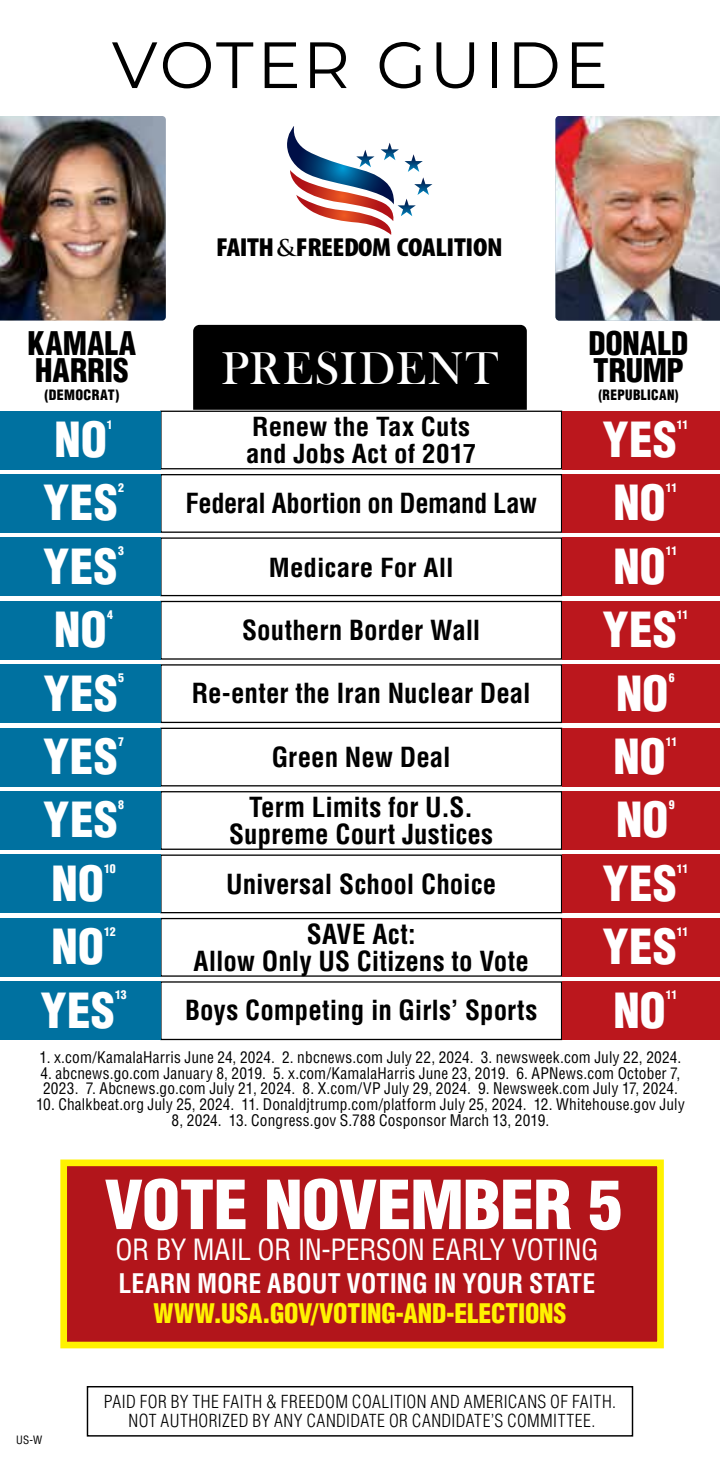
<style>
.page{position:relative;width:720px;height:1458px;background:#fff}
.page>*{position:absolute;margin:0;border:0;box-sizing:border-box;transform-origin:0 0}
.t1{font:900 condensed 65.92px "Helvetica LT Std";letter-spacing:-.02em;color:#fff;scale:1.05 1}
.t2{font:65.25px "Montserrat";letter-spacing:.045em;color:#000}
.t3{font:900 condensed 47.25px "Helvetica LT Std";letter-spacing:.01em;color:#fff}
.t4{font:47.25px "Bask Old Face";letter-spacing:.045em;color:#fff}
.t5{font:900 condensed 31.72px/27.9px "Helvetica LT Std";color:#000}
.t6{font:condensed 28.57px "Helvetica LT Std";letter-spacing:-.015em;color:#fff}
.t7{font:700 condensed 27px "Helvetica LT Std";color:#000}
.t8{font:900 condensed 26.32px "Helvetica LT Std";letter-spacing:-.005em;color:#fff200}
.t9{font:700 condensed 26.32px "Helvetica LT Std";letter-spacing:-.005em;color:#fff}
.t10{font:900 condensed 26.1px "Myriad Pro";letter-spacing:-.02em;color:#000;scale:1.11 1}
.t11{font:700 condensed 25.65px "Helvetica LT Std";letter-spacing:.005em;color:#000;scale:1.05 1}
.t12{font:300 condensed 17.55px/19.1px "Helvetica LT Std";letter-spacing:.025em;color:#000;text-align:center}
.t13{font:condensed 15.53px/15.8px "Helvetica LT Std";letter-spacing:.015em;color:#000}
.t14{font:900 condensed 13.95px "Helvetica LT Std";letter-spacing:.025em;color:#000;scale:.96 1}
.t15{font:900 condensed 13.95px "Helvetica LT Std";letter-spacing:.025em;color:#000}
.t16{font:900 condensed 11.7px "Helvetica LT Std";letter-spacing:-.025em;color:#fff}
.t17{font:condensed 11.25px "Helvetica LT Std";color:#000}
.s1{font-family:"Trajan Pro";font-weight:700;font-stretch:normal;font-size:22.5px}
</style>
<div class="page">
<div style="left:60px;top:1160px;width:603px;height:188px;background:#b2151b;border:7px solid #fff200"></div>
<svg style="left:287px;top:126px;width:145px;height:109px"></svg>
<img style="left:0;top:116px;width:166px;height:205px">
<img style="left:555px;top:116px;width:164px;height:205px">
<div style="left:160px;top:474px;width:402px;height:59px;border:1px solid #000"></div>
<div style="left:0;top:474px;width:160px;height:59px;background:#0071a0"></div>
<div style="left:562px;top:474px;width:157px;height:59px;background:#bb171d"></div>
<div style="left:160px;top:411px;width:402px;height:58px;border:1px solid #000"></div>
<div style="left:0;top:411px;width:160px;height:58px;background:#0071a0"></div>
<div style="left:562px;top:411px;width:157px;height:58px;background:#bb171d"></div>
<div style="left:160px;top:537px;width:402px;height:59px;border:1px solid #000"></div>
<div style="left:0;top:537px;width:160px;height:59px;background:#0071a0"></div>
<div style="left:562px;top:537px;width:157px;height:59px;background:#bb171d"></div>
<div style="left:160px;top:664px;width:402px;height:59px;border:1px solid #000"></div>
<div style="left:0;top:664px;width:160px;height:59px;background:#0071a0"></div>
<div style="left:562px;top:664px;width:157px;height:59px;background:#bb171d"></div>
<div style="left:160px;top:601px;width:402px;height:59px;border:1px solid #000"></div>
<div style="left:0;top:601px;width:160px;height:59px;background:#0071a0"></div>
<div style="left:562px;top:601px;width:157px;height:59px;background:#bb171d"></div>
<div style="left:160px;top:728px;width:402px;height:58px;border:1px solid #000"></div>
<div style="left:0;top:728px;width:160px;height:58px;background:#0071a0"></div>
<div style="left:562px;top:728px;width:157px;height:58px;background:#bb171d"></div>
<div style="left:160px;top:855px;width:402px;height:58px;border:1px solid #000"></div>
<div style="left:0;top:855px;width:160px;height:58px;background:#0071a0"></div>
<div style="left:562px;top:855px;width:157px;height:58px;background:#bb171d"></div>
<div style="left:160px;top:791px;width:402px;height:59px;border:1px solid #000"></div>
<div style="left:0;top:791px;width:160px;height:59px;background:#0071a0"></div>
<div style="left:562px;top:791px;width:157px;height:59px;background:#bb171d"></div>
<div style="left:160px;top:981px;width:402px;height:59px;border:1px solid #000"></div>
<div style="left:0;top:981px;width:160px;height:59px;background:#0071a0"></div>
<div style="left:562px;top:981px;width:157px;height:59px;background:#bb171d"></div>
<div style="left:193px;top:325px;width:333px;height:85px;background:#000"></div>
<div style="left:160px;top:918px;width:402px;height:59px;border:1px solid #000"></div>
<div style="left:0;top:918px;width:160px;height:59px;background:#0071a0"></div>
<div style="left:562px;top:918px;width:157px;height:59px;background:#bb171d"></div>
<div style="left:87px;top:1386px;width:546px;height:51px;border:1px solid #000"></div>
<h2 class="t2" style="left:112px;top:20px;width:497px">VOTER GUIDE</h2>
<h3 class="t5" style="left:27px;top:329px;width:110px">KAMALA<br>HARRIS</h3>
<p class="t15" style="left:45px;top:386px;width:76px">(DEMOCRAT)</p>
<h3 class="t10" style="left:216px;top:231px;width:259px">FAITH<span class="s1">&amp;</span>FREEDOM COALITION</h3>
<h3 class="t4" style="left:221px;top:342px;width:278px">PRESIDENT</h3>
<h3 class="t5" style="left:588px;top:329px;width:101px">DONALD<br>TRUMP</h3>
<p class="t14" style="left:598px;top:386px;width:85px">(REPUBLICAN)</p>
<h3 class="t11" style="left:252px;top:411px;width:209px">Renew the Tax Cuts</h3>
<p class="t16" style="left:107px;top:417px;width:7px">1</p>
<h3 class="t3" style="left:602px;top:410px;width:76px">YES</h3>
<p class="t16" style="left:676px;top:417px;width:13px">11</p>
<h3 class="t3" style="left:54px;top:410px;width:54px">NO</h3>
<h3 class="t11" style="left:246px;top:438px;width:221px">and Jobs Act of 2017</h3>
<p class="t16" style="left:118px;top:480px;width:7px">2</p>
<h3 class="t3" style="left:613px;top:473px;width:54px">NO</h3>
<p class="t16" style="left:665px;top:480px;width:13px">11</p>
<h3 class="t3" style="left:43px;top:473px;width:76px">YES</h3>
<h3 class="t7" style="left:185px;top:486px;width:353px">Federal Abortion on Demand Law</h3>
<p class="t16" style="left:118px;top:544px;width:7px">3</p>
<h3 class="t3" style="left:613px;top:537px;width:54px">NO</h3>
<p class="t16" style="left:665px;top:544px;width:13px">11</p>
<h3 class="t3" style="left:43px;top:537px;width:76px">YES</h3>
<h3 class="t11" style="left:269px;top:551px;width:177px">Medicare For All</h3>
<p class="t16" style="left:107px;top:607px;width:7px">4</p>
<h3 class="t3" style="left:602px;top:600px;width:76px">YES</h3>
<p class="t16" style="left:676px;top:607px;width:13px">11</p>
<h3 class="t3" style="left:54px;top:600px;width:54px">NO</h3>
<h3 class="t7" style="left:242px;top:613px;width:240px">Southern Border Wall</h3>
<p class="t16" style="left:118px;top:671px;width:7px">5</p>
<h3 class="t3" style="left:616px;top:663px;width:54px">NO</h3>
<p class="t16" style="left:668px;top:671px;width:7px">6</p>
<h3 class="t3" style="left:43px;top:663px;width:76px">YES</h3>
<h3 class="t7" style="left:192px;top:677px;width:340px">Re-enter the Iran Nuclear Deal</h3>
<p class="t16" style="left:118px;top:734px;width:7px">7</p>
<h3 class="t3" style="left:613px;top:727px;width:54px">NO</h3>
<p class="t16" style="left:665px;top:734px;width:13px">11</p>
<h3 class="t3" style="left:43px;top:727px;width:76px">YES</h3>
<h3 class="t7" style="left:271px;top:740px;width:180px">Green New Deal</h3>
<h3 class="t7" style="left:249px;top:790px;width:225px">Term Limits for U.S.</h3>
<p class="t16" style="left:118px;top:797px;width:7px">8</p>
<h3 class="t3" style="left:616px;top:790px;width:54px">NO</h3>
<p class="t16" style="left:668px;top:797px;width:7px">9</p>
<h3 class="t3" style="left:43px;top:790px;width:76px">YES</h3>
<h3 class="t7" style="left:229px;top:817px;width:265px">Supreme Court Justices</h3>
<p class="t16" style="left:104px;top:861px;width:13px">10</p>
<h3 class="t3" style="left:602px;top:854px;width:76px">YES</h3>
<p class="t16" style="left:676px;top:861px;width:13px">11</p>
<h3 class="t3" style="left:52px;top:854px;width:54px">NO</h3>
<h3 class="t7" style="left:226px;top:867px;width:271px">Universal School Choice</h3>
<h3 class="t7" style="left:307px;top:917px;width:110px">SAVE Act:</h3>
<p class="t16" style="left:104px;top:924px;width:13px">12</p>
<h3 class="t3" style="left:602px;top:917px;width:76px">YES</h3>
<p class="t16" style="left:676px;top:924px;width:13px">11</p>
<h3 class="t3" style="left:52px;top:917px;width:54px">NO</h3>
<h3 class="t7" style="left:193px;top:944px;width:337px">Allow Only US Citizens to Vote</h3>
<p class="t16" style="left:115px;top:988px;width:13px">13</p>
<h3 class="t3" style="left:613px;top:980px;width:54px">NO</h3>
<p class="t16" style="left:665px;top:988px;width:13px">11</p>
<h3 class="t3" style="left:41px;top:980px;width:76px">YES</h3>
<h3 class="t7" style="left:185px;top:994px;width:354px">Boys Competing in Girls’ Sports</h3>
<p class="t13" style="left:40px;top:1049px;width:643px">1. x.com/KamalaHarris June 24, 2024. 2. nbcnews.com July 22, 2024. 3. newsweek.com July 22, 2024.</p>
<p class="t13" style="left:40px;top:1065px;width:641px">4. abcnews.go.com January 8, 2019. 5. x.com/KamalaHarris June 23, 2019. 6. APNews.com October 7,<br>2023. 7. Abcnews.go.com July 21, 2024. 8. X.com/VP July 29, 2024. 9. Newsweek.com July 17, 2024.</p>
<p class="t13" style="left:36px;top:1097px;width:650px;text-align:center">10. Chalkbeat.org July 25, 2024. 11. Donaldjtrump.com/platform July 25, 2024. 12. Whitehouse.gov July<br>8, 2024. 13. Congress.gov S.788 Cosponsor March 13, 2019.</p>
<h1 class="t1" style="left:104px;top:1163px;width:494px">VOTE NOVEMBER 5</h1>
<h3 class="t6" style="left:115px;top:1232px;width:484px">OR BY MAIL OR IN-PERSON EARLY VOTING</h3>
<h3 class="t9" style="left:118px;top:1267px;width:478px">LEARN MORE ABOUT VOTING IN YOUR STATE</h3>
<h3 class="t8" style="left:153px;top:1297px;width:414px">WWW.USA.GOV/VOTING-AND-ELECTIONS</h3>
<p class="t17" style="left:16px;top:1433px;width:28px">US-W</p>
<p class="t12" style="left:104px;top:1392px;width:513px">PAID FOR BY THE FAITH &amp; FREEDOM COALITION AND AMERICANS OF FAITH.<br>NOT AUTHORIZED BY ANY CANDIDATE OR CANDIDATE’S COMMITTEE.</p>
</div>
